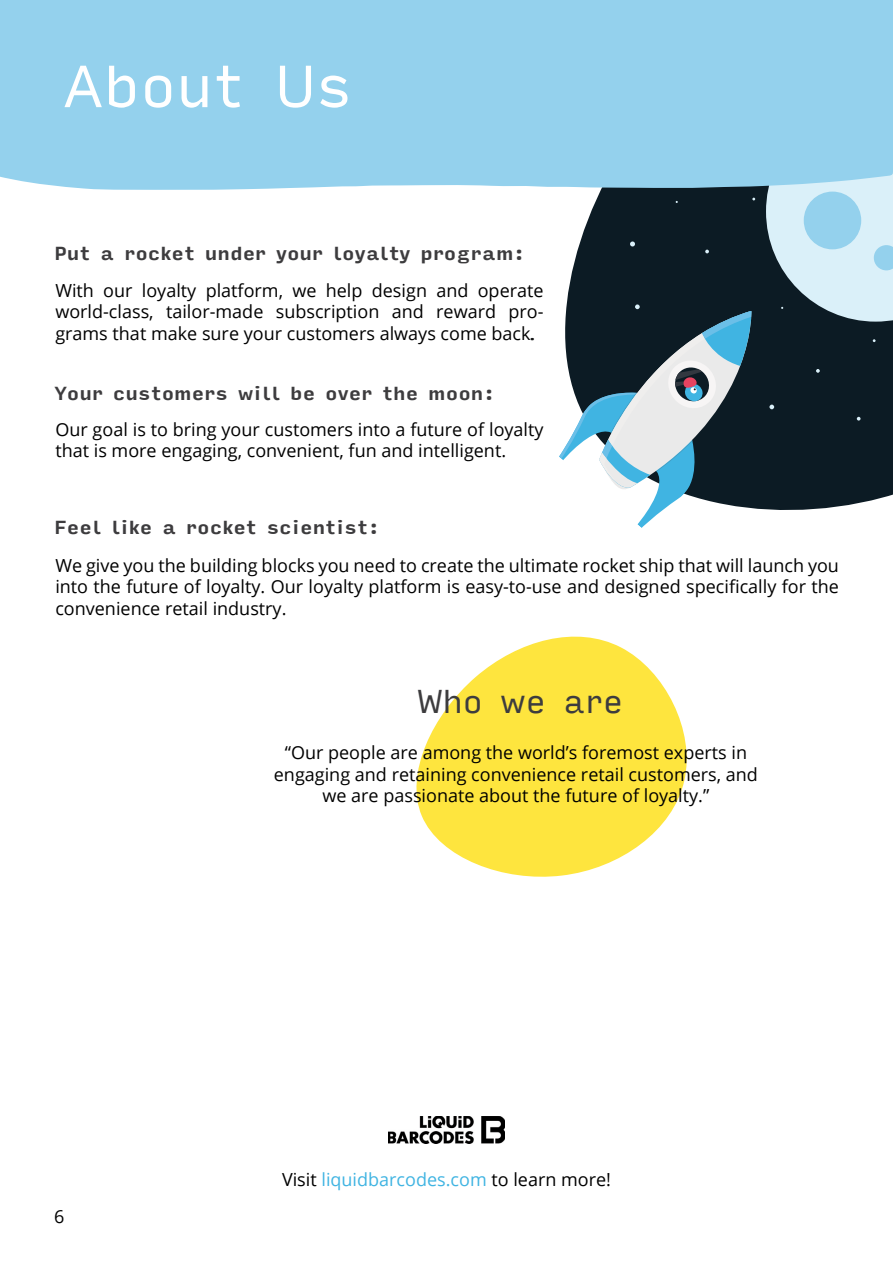
<style>
.page{position:relative;width:893px;height:1263px;background:#fff}
.page>*{position:absolute;margin:0;border:0;box-sizing:border-box;transform-origin:0 0}
.t1{font:57px "Input Sans";color:#fff}
.t2{font:31.5px "Input Sans";color:#3d3c3e}
.t3{font:18px/21.6px "Open Sans";color:#000;text-align:justify}
.t4{font:700 18px "Input Sans";color:#3d3c3e}
.t5{font:18px "Open Sans";color:#40b4e2}
.s1{color:#161818}
.s2{color:#000}
</style>
<div class="page">
<svg style="left:416px;top:636px;width:271px;height:241px;fill:#fee53e"></svg>
<div style="left:0;top:0;width:893px;height:171px;background:#94d1ed"></div>
<svg style="left:0;top:171px;width:893px;height:357px"></svg>
<img style="left:389px;top:1116px;width:116px;height:27px">
<h1 class="t1" style="left:62px;top:35px;width:292px">About Us</h1>
<p class="t4" style="left:54px;top:237px;width:472px">Put a rocket under your loyalty program:</p>
<p class="t3" style="left:55px;top:279px;width:490px">With our loyalty platform, we help design and operate world-class, tailor-made subscription and reward pro&shy;grams that make sure your customers always come back<span class="s1">.</span></p>
<p class="t4" style="left:54px;top:377px;width:442px">Your customers will be over the moon:</p>
<p class="t3" style="left:55px;top:418px;width:490px">Our goal is to bring your customers into a future of loyalty that is more engaging, convenient, fun and intelligent.</p>
<p class="t4" style="left:54px;top:511px;width:327px">Feel like a rocket scientist:</p>
<p class="t3" style="left:55px;top:554px;width:785px">We give you the building blocks you need to create the ultimate rocket ship that will launch you into the future of loyalty. Our loyalty platform is easy-to-use and designed specifically for the convenience retail industry.</p>
<h2 class="t2" style="left:417px;top:672px;width:208px">Who we are</h2>
<p class="t3" style="left:274px;top:741px;width:486px;text-align:center">“Our people are among the world’s foremost experts in engaging and retaining convenience retail customers, and we are passionate about the future of loyalty.”</p>
<p class="t3" style="left:54px;top:1205px;width:12px">6</p>
<p class="t5" style="left:282px;top:1167px;width:330px"><span class="s2">Visit</span> liquidbarcodes.com <span class="s2">to learn more!</span></p>
</div>
